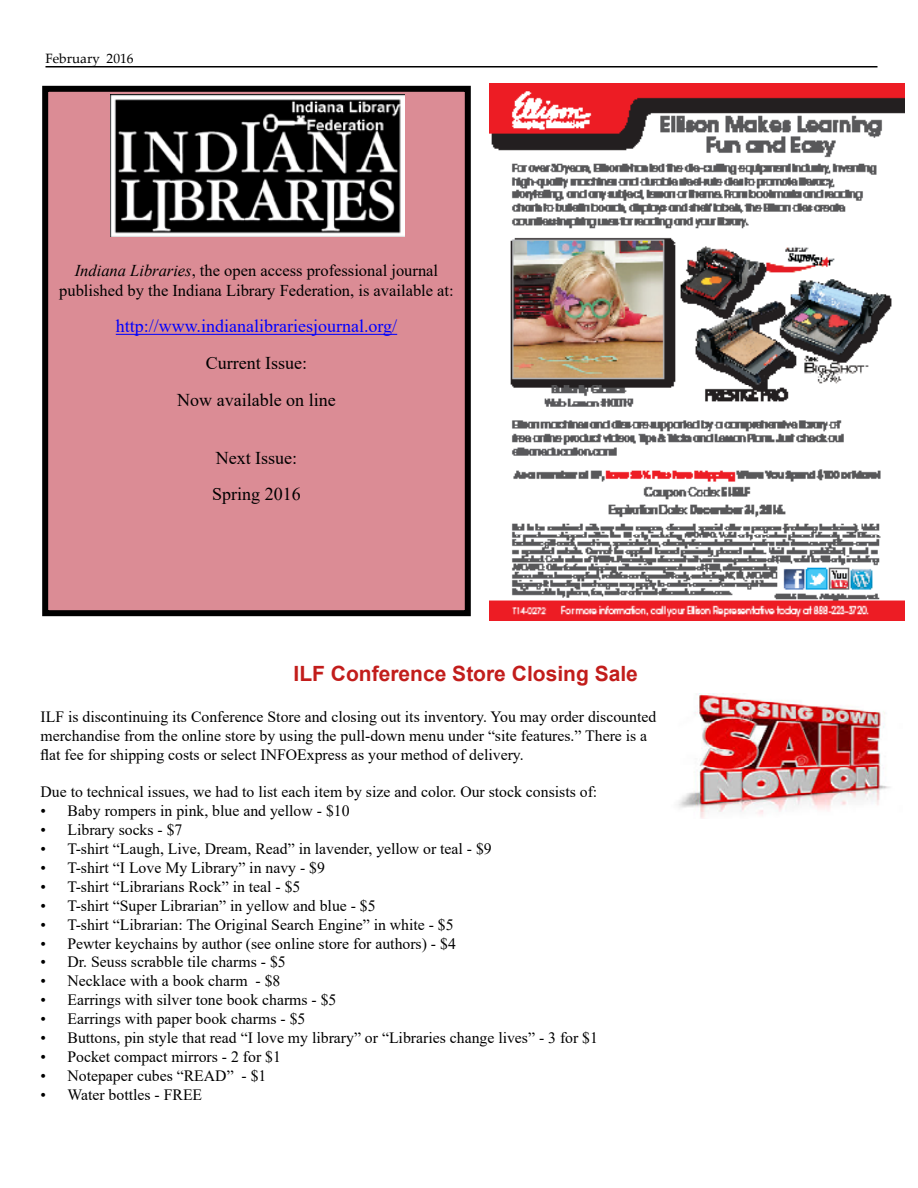
<style>
.page{position:relative;width:918px;height:1188px;background:#fff}
.page>*{position:absolute;margin:0;border:0;box-sizing:border-box;transform-origin:0 0}
.t1{font:700 21px "Arial";color:#c21d1b}
.t2{font:18px/36.6px "Times New Roman";color:#000;text-align:center}
.t3{font:18px "Times New Roman";color:#00f}
.t4{font:16.5px/19.8px "Times New Roman";color:#000;text-align:center}
.t5{font:15.75px/18.9px "Times New Roman";color:#000}
.t6{font:13.5px "Palatino Linotype";color:#000}
.s1{font-style:italic}
</style>
<div class="page">
<hr style="left:46px;top:66px;width:832px;height:2px;background:#000">
<div style="left:45px;top:89px;width:423px;height:524px;background:#db8c95"></div>
<hr style="left:116px;top:334px;width:281px;height:1px;background:#00f">
<div style="left:42px;top:86px;width:429px;height:530px;border:6px solid #000"></div>
<img style="left:110px;top:95px;width:295px;height:142px">
<img style="left:490px;top:84px;width:414px;height:537px">
<img style="left:678px;top:693px;width:212px;height:126px">
<p class="t6" style="left:45px;top:48px;width:90px">February 2016</p>
<p class="t4" style="left:59px;top:260px;width:396px"><span class="s1">Indiana Libraries</span>, the open access professional journal published by the Indiana Library Federation, is available at:</p>
<p class="t3" style="left:116px;top:314px;width:283px">http://www.indianalibrariesjournal.org/</p>
<p class="t2" style="left:177px;top:344px;width:160px">Current Issue:<br>Now available on line</p>
<p class="t2" style="left:212px;top:439px;width:90px;text-align:left">Next Issue:<br>Spring 2016</p>
<h1 class="t1" style="left:294px;top:659px;width:346px">ILF Conference Store Closing Sale</h1>
<p class="t5" style="left:40px;top:707px;width:617px">ILF is discontinuing its Conference Store and closing out its inventory. You may order discounted merchandise from the online store by using the pull-down menu under “site features.” There is a flat fee for shipping costs or select INFOExpress as your method of delivery.</p>
<p class="t5" style="left:40px;top:782px;width:558px">Due to technical issues, we had to list each item by size and color. Our stock consists of:</p>
<p class="t5" style="left:40px;top:801px;width:311px">• Baby rompers in pink, blue and yellow - $10</p>
<p class="t5" style="left:40px;top:820px;width:144px">• Library socks - $7</p>
<p class="t5" style="left:40px;top:839px;width:453px">• T-shirt “Laugh, Live, Dream, Read” in lavender, yellow or teal - $9</p>
<p class="t5" style="left:40px;top:858px;width:286px">• T-shirt “I Love My Library” in navy - $9</p>
<p class="t5" style="left:40px;top:877px;width:262px">• T-shirt “Librarians Rock” in teal - $5</p>
<p class="t5" style="left:40px;top:896px;width:337px">• T-shirt “Super Librarian” in yellow and blue - $5</p>
<p class="t5" style="left:40px;top:914px;width:415px">• T-shirt “Librarian: The Original Search Engine” in white - $5</p>
<p class="t5" style="left:40px;top:933px;width:417px">• Pewter keychains by author (see online store for authors) - $4</p>
<p class="t5" style="left:40px;top:952px;width:247px">• Dr. Seuss scrabble tile charms - $5</p>
<p class="t5" style="left:40px;top:971px;width:241px">• Necklace with a book charm - $8</p>
<p class="t5" style="left:40px;top:990px;width:298px">• Earrings with silver tone book charms - $5</p>
<p class="t5" style="left:40px;top:1009px;width:266px">• Earrings with paper book charms - $5</p>
<p class="t5" style="left:40px;top:1028px;width:559px">• Buttons, pin style that read “I love my library” or “Libraries change lives” - 3 for $1</p>
<p class="t5" style="left:40px;top:1047px;width:242px">• Pocket compact mirrors - 2 for $1</p>
<p class="t5" style="left:40px;top:1066px;width:227px">• Notepaper cubes “READ” - $1</p>
<p class="t5" style="left:40px;top:1085px;width:163px">• Water bottles - FREE</p>
</div>
